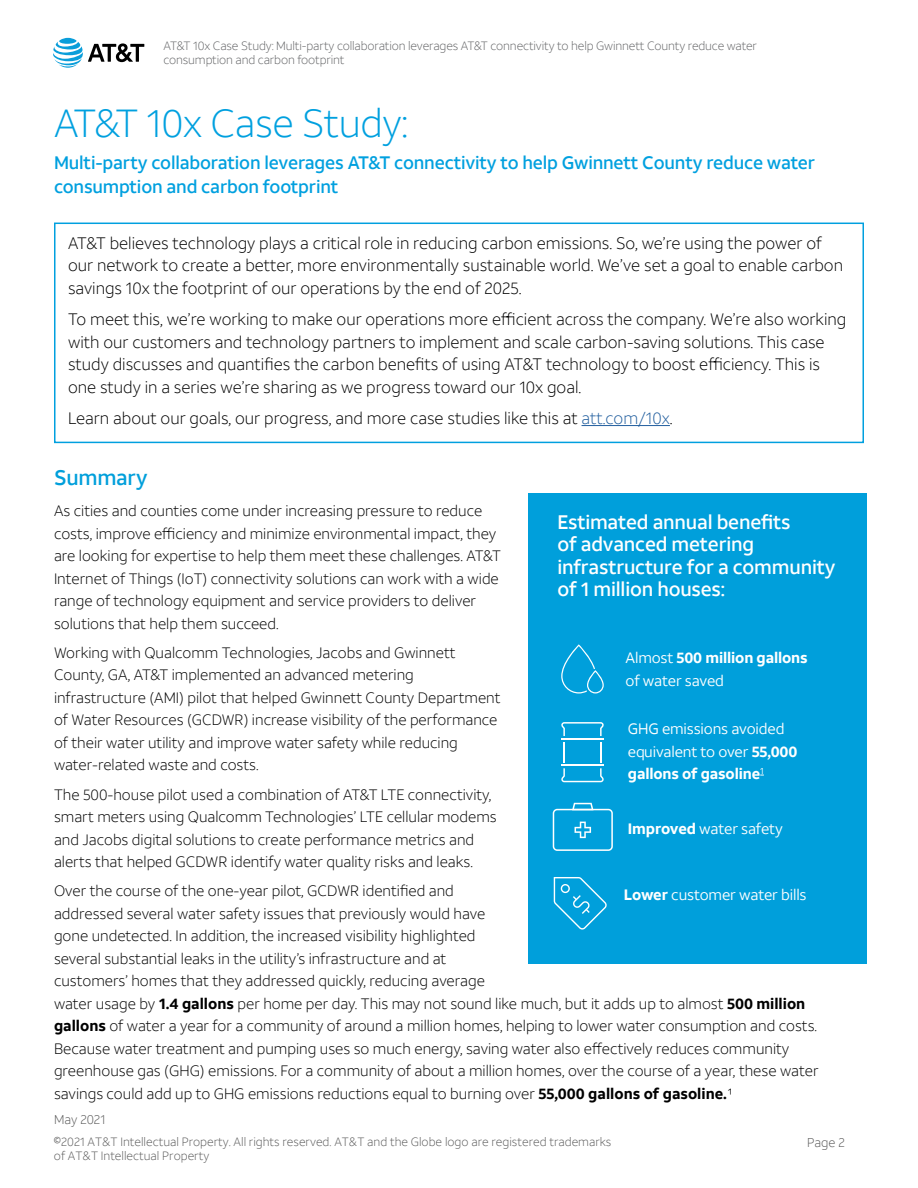
<style>
.page{position:relative;width:918px;height:1188px;background:#fff}
.page>*{position:absolute;margin:0;border:0;box-sizing:border-box;transform-origin:0 0}
.t1{font:300 39px "ATT Aleck Sans";letter-spacing:-.01em;color:#00a0df}
.t2{font:500 21px "ATT Aleck Sans";letter-spacing:-.01em;color:#009fdb}
.t3{font:500 19.5px/22.5px "ATT Aleck Sans";letter-spacing:-.01em;color:#fff}
.t4{font:500 18px/24px "ATT Aleck Sans";letter-spacing:-.01em;color:#00a0df}
.t5{font:300 16.5px/22.5px "ATT Aleck Sans";color:#000}
.t6{font:300 15px/22.5px "ATT Aleck Sans";color:#000}
.t7{font:15px/22.5px "ATT Aleck Sans";letter-spacing:-.01em;color:#fff}
.t8{font:300 12.75px "ATT Aleck Sans";color:#5a5a5a}
.t9{font:300 12px/14.4px "ATT Aleck Sans";letter-spacing:-.01em;color:#636466}
.t10{font:300 12px/14.2px "ATT Aleck Sans";color:#5a5a5a}
.s1{color:#215e9e}
.s2{font-weight:700}
</style>
<div class="page">
<svg style="left:53px;top:38px;width:91px;height:30px"></svg>
<hr style="left:582px;top:425px;width:88px;height:1px;background:#215e9e">
<div style="left:54px;top:223px;width:810px;height:220px;border:2px solid #00a0df"></div>
<div style="left:528px;top:493px;width:339px;height:470px;background:#009fdb"></div>
<svg style="left:554px;top:877px;width:53px;height:53px"></svg>
<svg style="left:553px;top:803px;width:60px;height:48px"></svg>
<svg style="left:561px;top:644px;width:43px;height:50px"></svg>
<hr style="left:561px;top:738px;width:43px;height:2px;background:#fff">
<hr style="left:561px;top:765px;width:43px;height:1px;background:#fff">
<hr style="left:563px;top:742px;width:2px;height:20px;background:#fff">
<hr style="left:600px;top:742px;width:2px;height:20px;background:#fff">
<svg style="left:561px;top:722px;width:43px;height:14px"></svg>
<svg style="left:561px;top:768px;width:43px;height:14px"></svg>
<p class="t9" style="left:163px;top:38px;width:595px">AT&amp;T 10x Case Study: Multi-party collaboration leverages AT&amp;T connectivity to help Gwinnett County reduce water consumption and carbon footprint</p>
<h1 class="t1" style="left:54px;top:100px;width:356px">AT&amp;T 10x Case Study:</h1>
<p class="t4" style="left:54px;top:151px;width:763px">Multi-party collaboration leverages AT&amp;T connectivity to help Gwinnett County reduce water consumption and carbon footprint</p>
<p class="t5" style="left:68px;top:232px;width:777px">AT&amp;T believes technology plays a critical role in reducing carbon emissions. So, we’re using the power of our network to create a better, more environmentally sustainable world. We’ve set a goal to enable carbon savings 10x the footprint of our operations by the end of 2025.</p>
<p class="t5" style="left:68px;top:308px;width:780px">To meet this, we’re working to make our operations more efficient across the company. We’re also working with our customers and technology partners to implement and scale carbon-saving solutions. This case study discusses and quantifies the carbon benefits of using AT&amp;T technology to boost efficiency. This is one study in a series we’re sharing as we progress toward our 10x goal.</p>
<p class="t5" style="left:68px;top:407px;width:606px">Learn about our goals, our progress, and more case studies like this at <span class="s1">att.com/10x</span>.</p>
<h2 class="t2" style="left:54px;top:465px;width:95px">Summary</h2>
<p class="t6" style="left:54px;top:500px;width:448px">As cities and counties come under increasing pressure to reduce costs, improve efficiency and minimize environmental impact, they are looking for expertise to help them meet these challenges. AT&amp;T Internet of Things (IoT) connectivity solutions can work with a wide range of technology equipment and service providers to deliver solutions that help them succeed.</p>
<p class="t6" style="left:54px;top:641px;width:448px">Working with Qualcomm Technologies, Jacobs and Gwinnett County, GA, AT&amp;T implemented an advanced metering infrastructure (AMI) pilot that helped Gwinnett County Department of Water Resources (GCDWR) increase visibility of the performance of their water utility and improve water safety while reducing water-related waste and costs.</p>
<p class="t6" style="left:54px;top:783px;width:444px">The 500-house pilot used a combination of AT&amp;T LTE connectivity, smart meters using Qualcomm Technologies’ LTE cellular modems and Jacobs digital solutions to create performance metrics and alerts that helped GCDWR identify water quality risks and leaks.</p>
<p class="t6" style="left:54px;top:880px;width:766px">Over the course of the one-year pilot, GCDWR identified and<br>addressed several water safety issues that previously would have<br>gone undetected. In addition, the increased visibility highlighted<br>several substantial leaks in the utility’s infrastructure and at<br>customers’ homes that they addressed quickly, reducing average<br>water usage by <span class="s2">1.4 gallons</span> per home per day. This may not sound like much, but it adds up to almost <span class="s2">500 million gallons</span> of water a year for a community of around a million homes, helping to lower water consumption and costs.<br>Because water treatment and pumping uses so much energy, saving water also effectively reduces community greenhouse gas (GHG) emissions. For a community of about a million homes, over the course of a year, these water savings could add up to GHG emissions reductions equal to burning over <span class="s2">55,000 gallons of gasoline.</span>1</p>
<h3 class="t3" style="left:557px;top:511px;width:280px">Estimated annual benefits<br>of advanced metering infrastructure for a community of 1 million houses:</h3>
<p class="t7" style="left:625px;top:647px;width:184px">Almost <span class="s2">500 million gallons </span>of water saved</p>
<p class="t7" style="left:628px;top:718px;width:171px">GHG emissions avoided equivalent to over <span class="s2">55,000 gallons of gasoline</span><sup>1</sup></p>
<p class="t7" style="left:628px;top:817px;width:156px"><span class="s2">Improved</span> water safety</p>
<p class="t7" style="left:624px;top:884px;width:184px"><span class="s2">Lower</span> customer water bills</p>
<p class="t8" style="left:54px;top:1112px;width:53px">May 2021</p>
<p class="t10" style="left:54px;top:1135px;width:559px">©2021 AT&amp;T Intellectual Property. All rights reserved. AT&amp;T and the Globe logo are registered trademarks of AT&amp;T Intellectual Property</p>
<p class="t8" style="left:807px;top:1134px;width:39px">Page 2</p>
</div>
